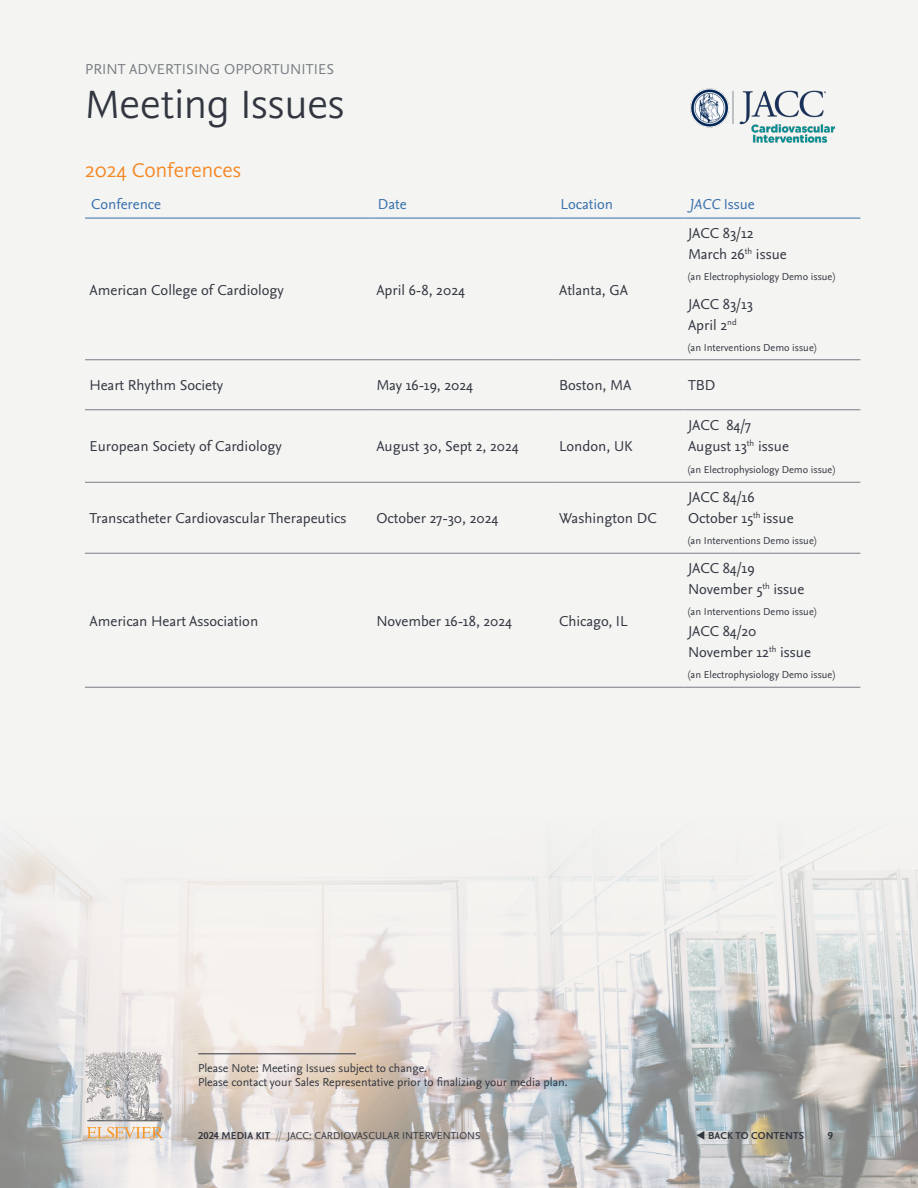
<style>
.page{position:relative;width:918px;height:1188px;background:#f4f4f2}
.page>*{position:absolute;margin:0;border:0;box-sizing:border-box;transform-origin:0 0}
.Section_Head___TOC_level_2{font:300 45px "Elsevier Display";color:#323640}
.H1-sm_subhead__Els_Display_org{font:300 22.5px "Elsevier Display";color:#f58520}
.table-body_left{font:15px/21px "Nexus Sans Pro";color:#323640}
.Eyebrow___no_TOC_link{font:15px "Nexus Sans Pro";letter-spacing:.01em;color:#787d83}
.table-head{font:15px "Nexus Sans Pro";color:#3770ac}
.table-head-first{font:15px "Nexus Sans Pro";color:#3770ac}
.t1{font:12px/14.4px "Nexus Sans Pro";color:#323640}
.table-body_left-2{font:10.5px "Nexus Sans Pro";color:#323640}
.t2{font:700 10.5px "Nexus Sans Pro";letter-spacing:.01em;color:#323640}
.s1{font-style:italic}
.s2{font-weight:700}
.s3{color:#858891}
</style>
<div class="page">
<img style="left:0;top:839px;width:918px;height:349px">
<img style="left:690px;top:88px;width:146px;height:55px">
<svg style="left:85px;top:1052px;width:79px;height:69px"></svg>
<svg style="left:87px;top:1127px;width:76px;height:11px"></svg>
<hr style="left:198px;top:1054px;width:158px;height:1px;background:#323640">
<hr style="left:372px;top:218px;width:183px;height:1px;background:#3770ac">
<hr style="left:555px;top:218px;width:129px;height:1px;background:#3770ac">
<hr style="left:684px;top:218px;width:176px;height:1px;background:#3770ac">
<hr style="left:85px;top:218px;width:287px;height:1px;background:#3770ac">
<hr style="left:85px;top:360px;width:287px;height:1px;background:#787d83">
<hr style="left:372px;top:360px;width:183px;height:1px;background:#787d83">
<hr style="left:555px;top:360px;width:129px;height:1px;background:#787d83">
<hr style="left:684px;top:360px;width:176px;height:1px;background:#787d83">
<hr style="left:85px;top:409px;width:287px;height:1px;background:#787d83">
<hr style="left:372px;top:409px;width:183px;height:1px;background:#787d83">
<hr style="left:555px;top:409px;width:129px;height:1px;background:#787d83">
<hr style="left:684px;top:409px;width:176px;height:1px;background:#787d83">
<hr style="left:85px;top:482px;width:287px;height:1px;background:#787d83">
<hr style="left:372px;top:482px;width:183px;height:1px;background:#787d83">
<hr style="left:555px;top:482px;width:129px;height:1px;background:#787d83">
<hr style="left:684px;top:482px;width:176px;height:1px;background:#787d83">
<hr style="left:85px;top:553px;width:287px;height:1px;background:#787d83">
<hr style="left:372px;top:553px;width:183px;height:1px;background:#787d83">
<hr style="left:555px;top:553px;width:129px;height:1px;background:#787d83">
<hr style="left:684px;top:553px;width:176px;height:1px;background:#787d83">
<hr style="left:85px;top:687px;width:287px;height:1px;background:#787d83">
<hr style="left:372px;top:687px;width:183px;height:1px;background:#787d83">
<hr style="left:555px;top:687px;width:129px;height:1px;background:#787d83">
<hr style="left:684px;top:687px;width:176px;height:1px;background:#787d83">
<p class="Eyebrow___no_TOC_link" style="left:85px;top:57px;width:251px">PRINT ADVERTISING OPPORTUNITIES</p>
<p class="Section_Head___TOC_level_2" style="left:85px;top:79px;width:261px">Meeting Issues</p>
<p class="H1-sm_subhead__Els_Display_org" style="left:85px;top:157px;width:158px">2024 Conferences</p>
<p class="table-head-first" style="left:91px;top:193px;width:72px">Conference</p>
<p class="table-head" style="left:378px;top:193px;width:30px">Date</p>
<p class="table-head" style="left:561px;top:193px;width:54px">Location</p>
<p class="table-head" style="left:690px;top:193px;width:67px"><span class="s1">JACC</span> Issue</p>
<p class="table-body_left" style="left:90px;top:278px;width:196px">American College of Cardiology</p>
<p class="table-body_left" style="left:376px;top:278px;width:90px">April 6-8, 2024</p>
<p class="table-body_left" style="left:559px;top:278px;width:70px">Atlanta, GA</p>
<p class="table-body_left" style="left:688px;top:222px;width:100px">JACC 83/12<br>March 26<sup>th</sup> issue</p>
<p class="table-body_left-2" style="left:688px;top:269px;width:149px">(an Electrophysiology Demo issue)</p>
<p class="table-body_left" style="left:688px;top:293px;width:67px">JACC 83/13<br>April 2<sup>nd</sup></p>
<p class="table-body_left-2" style="left:688px;top:339px;width:130px">(an Interventions Demo issue)</p>
<p class="table-body_left" style="left:90px;top:374px;width:135px">Heart Rhythm Society</p>
<p class="table-body_left" style="left:376px;top:374px;width:98px">May 16-19, 2024</p>
<p class="table-body_left" style="left:559px;top:374px;width:74px">Boston, MA</p>
<p class="table-body_left" style="left:688px;top:374px;width:29px">TBD</p>
<p class="table-body_left" style="left:90px;top:435px;width:194px">European Society of Cardiology</p>
<p class="table-body_left" style="left:376px;top:435px;width:144px">August 30, Sept 2, 2024</p>
<p class="table-body_left" style="left:559px;top:435px;width:75px">London, UK</p>
<p class="table-body_left" style="left:90px;top:507px;width:258px">Transcatheter Cardiovascular Therapeutics</p>
<p class="table-body_left" style="left:376px;top:507px;width:123px">October 27-30, 2024</p>
<p class="table-body_left" style="left:559px;top:507px;width:99px">Washington DC</p>
<p class="table-body_left" style="left:90px;top:609px;width:170px">American Heart Association</p>
<p class="table-body_left" style="left:376px;top:609px;width:137px">November 16-18, 2024</p>
<p class="table-body_left" style="left:559px;top:609px;width:70px">Chicago, IL</p>
<p class="table-body_left" style="left:688px;top:414px;width:102px">JACC 84/7<br>August 13<sup>th</sup> issue</p>
<p class="table-body_left-2" style="left:688px;top:462px;width:149px">(an Electrophysiology Demo issue)</p>
<p class="table-body_left" style="left:688px;top:486px;width:107px">JACC 84/16<br>October 15<sup>th</sup> issue</p>
<p class="table-body_left-2" style="left:688px;top:533px;width:130px">(an Interventions Demo issue)</p>
<p class="table-body_left" style="left:688px;top:557px;width:118px">JACC 84/19<br>November 5<sup>th</sup> issue</p>
<p class="table-body_left-2" style="left:688px;top:604px;width:130px">(an Interventions Demo issue)</p>
<p class="table-body_left" style="left:688px;top:620px;width:124px">JACC 84/20<br>November 12<sup>th</sup> issue</p>
<p class="table-body_left-2" style="left:688px;top:667px;width:149px">(an Electrophysiology Demo issue)</p>
<p class="t1" style="left:198px;top:1060px;width:371px">Please Note: Meeting Issues subject to change.<br>Please contact your Sales Representative prior to finalizing your media plan.</p>
<p class="table-body_left-2" style="left:198px;top:1127px;width:284px"><span class="s2">2024 MEDIA KIT</span> <span class="s3">//</span> JACC: CARDIOVASCULAR INTERVENTIONS</p>
<p class="t2" style="left:696px;top:1127px;width:109px">▼ BACK TO CONTENTS</p>
<p class="t2" style="left:828px;top:1127px;width:7px">9</p>
</div>
